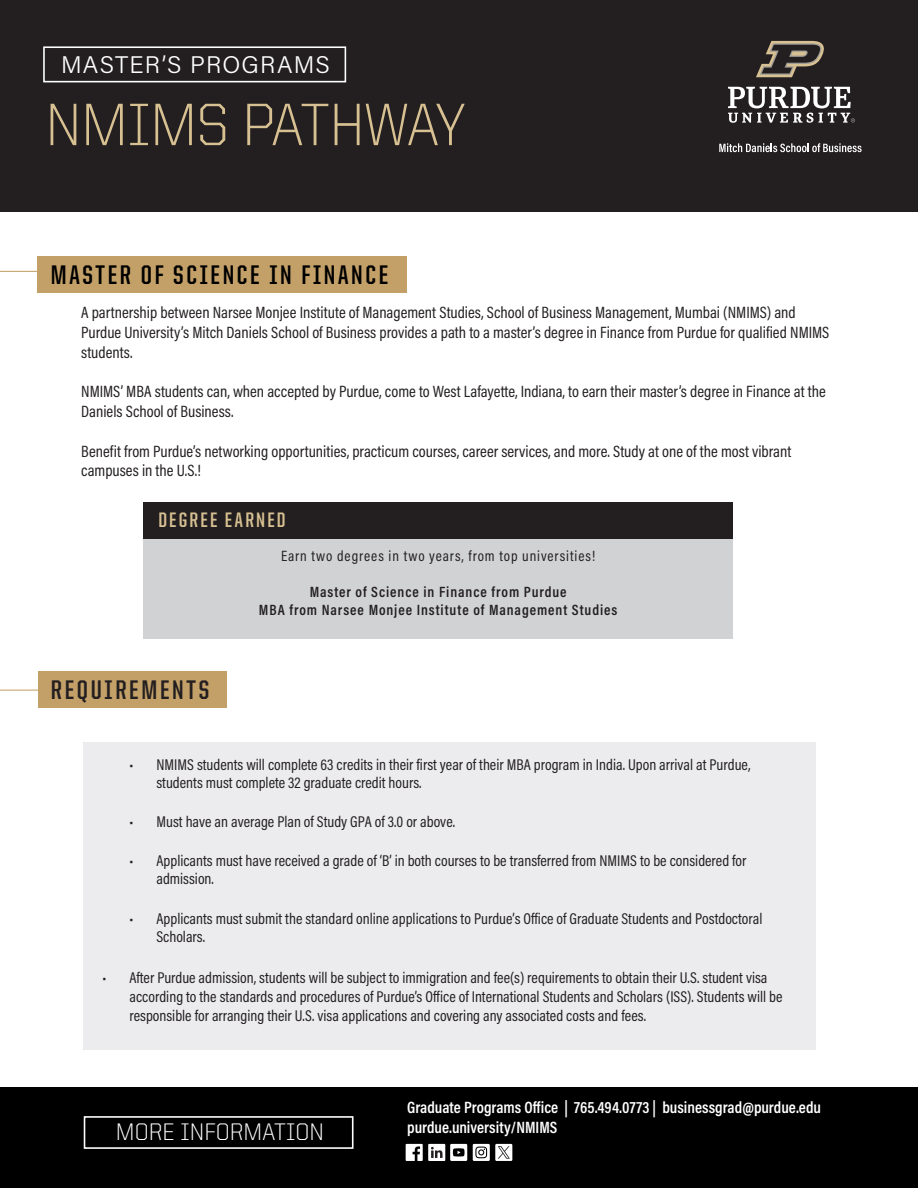
<style>
.page{position:relative;width:918px;height:1188px;background:#fff}
.page>*{position:absolute;margin:0;border:0;box-sizing:border-box;transform-origin:0 0}
.t1{font:300 60px "United Sans Reg";letter-spacing:-.01em;color:#d7c091}
.t2{font:700 27px "United Sans Cond";letter-spacing:.1em;color:#000}
.t3{font:700 27px "United Sans Cond";letter-spacing:.1em;color:#231f20}
.t4{font:300 24px "Acumin Pro";letter-spacing:.05em;color:#fff}
.t5{font:300 24px "United Sans Reg";color:#fff}
.t6{font:700 21px "United Sans Cond";letter-spacing:.105em;color:#d7c091}
.t7{font:16.5px/19.8px "Acumin Pro Cond";color:#231f20}
.t8{font:600 16.5px "Acumin Pro Cond";color:#fff}
.t9{font:15.75px/18px "Acumin Pro Cond";color:#231f20}
.t10{font:600 15px/18px "Acumin Pro Cond";letter-spacing:.06em;color:#231f20;text-align:center}
.t11{font:15px "Acumin Pro Cond";letter-spacing:.06em;color:#231f20}
</style>
<div class="page">
<div style="left:84px;top:742px;width:732px;height:308px;background:#ececee"></div>
<div style="left:0;top:0;width:918px;height:212px;background:#231f20"></div>
<div style="left:144px;top:538px;width:589px;height:101px;background:#d1d2d4"></div>
<div style="left:144px;top:502px;width:589px;height:37px;background:#231f20"></div>
<div style="left:38px;top:256px;width:369px;height:36px;background:#c3a068"></div>
<div style="left:38px;top:671px;width:188px;height:36px;background:#c3a068"></div>
<hr style="left:0;top:271px;width:48px;height:1px;background:#c3a068">
<hr style="left:0;top:690px;width:44px;height:1px;background:#c3a068">
<div style="left:0;top:1088px;width:918px;height:100px;background:#000"></div>
<div style="left:84px;top:1116px;width:270px;height:33px;border:2px solid #fff"></div>
<svg style="left:719px;top:143px;width:143px;height:9px"></svg>
<svg style="left:756px;top:41px;width:68px;height:36px"></svg>
<svg style="left:728px;top:87px;width:127px;height:36px"></svg>
<div style="left:43px;top:46px;width:303px;height:36px;border:2px solid #fff"></div>
<svg style="left:406px;top:1144px;width:17px;height:17px"></svg>
<div style="left:495px;top:1144px;width:17px;height:17px;background:#fff"></div>
<svg style="left:498px;top:1146px;width:12px;height:13px"></svg>
<svg style="left:450px;top:1144px;width:17px;height:17px"></svg>
<svg style="left:473px;top:1144px;width:17px;height:17px"></svg>
<div style="left:428px;top:1144px;width:17px;height:17px;background:#fff"></div>
<svg style="left:431px;top:1147px;width:12px;height:11px"></svg>
<h1 class="t4" style="left:61px;top:48px;width:270px">MASTER’S PROGRAMS</h1>
<h1 class="t1" style="left:45px;top:93px;width:422px">NMIMS PATHWAY</h1>
<h2 class="t2" style="left:51px;top:260px;width:339px">MASTER OF SCIENCE IN FINANCE</h2>
<p class="t7" style="left:81px;top:302px;width:750px">A partnership between Narsee Monjee Institute of Management Studies, School of Business Management, Mumbai (NMIMS) and<br>Purdue University’s Mitch Daniels School of Business provides a path to a master’s degree in Finance from Purdue for qualified NMIMS students.</p>
<p class="t7" style="left:81px;top:381px;width:746px">NMIMS’ MBA students can, when accepted by Purdue, come to West Lafayette, Indiana, to earn their master’s degree in Finance at the<br>Daniels School of Business.</p>
<p class="t7" style="left:81px;top:441px;width:712px">Benefit from Purdue’s networking opportunities, practicum courses, career services, and more. Study at one of the most vibrant campuses in the U.S.!</p>
<h3 class="t6" style="left:158px;top:509px;width:129px">DEGREE EARNED</h3>
<p class="t11" style="left:281px;top:546px;width:316px">Earn two degrees in two years, from top universities!</p>
<p class="t10" style="left:259px;top:582px;width:360px">Master of Science in Finance from Purdue<br>MBA from Narsee Monjee Institute of Management Studies</p>
<h2 class="t3" style="left:51px;top:676px;width:160px">REQUIREMENTS</h2>
<p class="t9" style="left:157px;top:755px;width:595px;text-indent:-27px">• NMIMS students will complete 63 credits in their first year of their MBA program in India. Upon arrival at Purdue, students must complete 32 graduate credit hours.</p>
<p class="t9" style="left:130px;top:813px;width:327px">• Must have an average Plan of Study GPA of 3.0 or above.</p>
<p class="t9" style="left:157px;top:852px;width:592px;text-indent:-27px">• Applicants must have received a grade of ‘B’ in both courses to be transferred from NMIMS to be considered for admission.</p>
<p class="t9" style="left:157px;top:909px;width:607px;text-indent:-27px">• Applicants must submit the standard online applications to Purdue’s Office of Graduate Students and Postdoctoral<br>Scholars.</p>
<p class="t9" style="left:130px;top:968px;width:655px;line-height:18.9px;text-indent:-27px">• After Purdue admission, students will be subject to immigration and fee(s) requirements to obtain their U.S. student visa according to the standards and procedures of Purdue’s Office of International Students and Scholars (ISS). Students will be responsible for arranging their U.S. visa applications and covering any associated costs and fees.</p>
<p class="t8" style="left:407px;top:1097px;width:415px">Graduate Programs Office | 765.494.0773 | businessgrad@purdue.edu</p>
<p class="t5" style="left:116px;top:1119px;width:210px">MORE INFORMATION</p>
<p class="t8" style="left:407px;top:1116px;width:152px">purdue.university/NMIMS</p>
</div>
